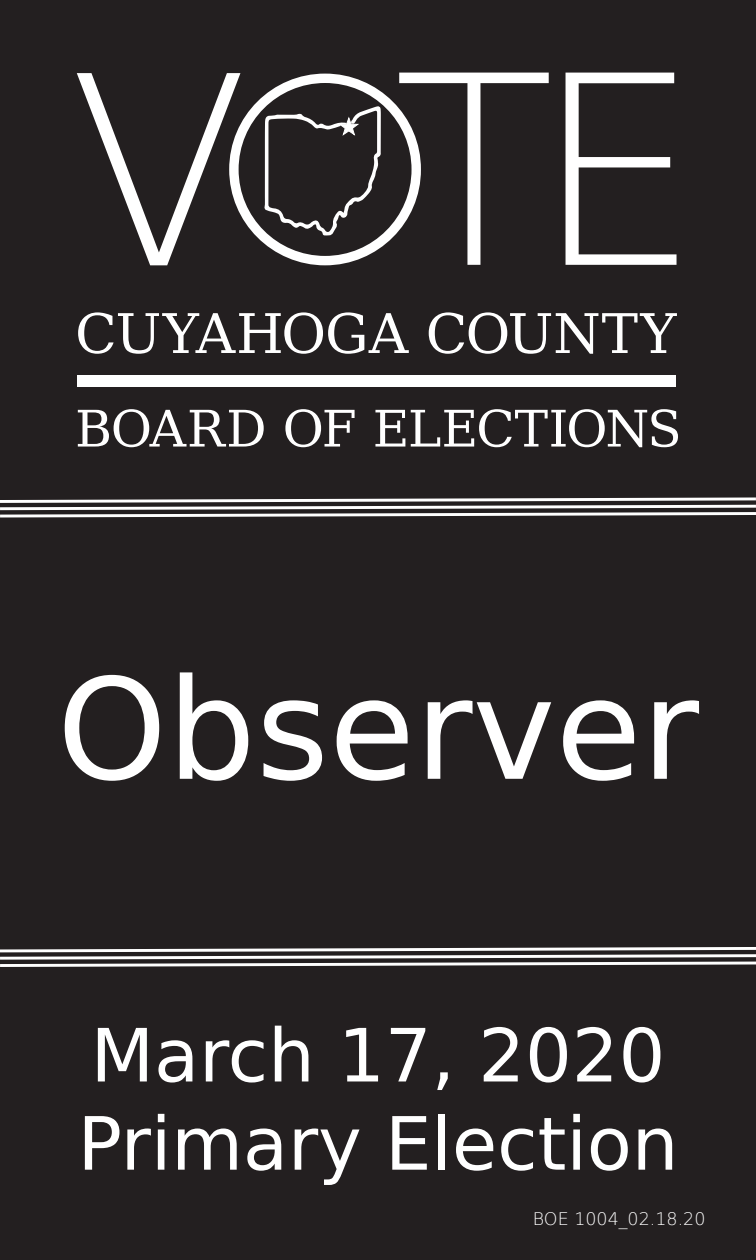
<style>
.page{position:relative;width:756px;height:1260px;background:#231f20}
.page>*{position:absolute;margin:0;border:0;box-sizing:border-box;transform-origin:0 0}
.t1{font:200 263.55px "DejaVu Sans";color:#fff}
.t2{font:140px "DejaVu Sans";color:#fff}
.t3{font:73.5px "DejaVu Sans";color:#fff}
.t4{font:54.6px "DejaVu Serif";letter-spacing:-.015em;color:#fff}
.t5{font:50.4px "DejaVu Serif";letter-spacing:-.03em;color:#fff}
.t6{font:200 17.5px "DejaVu Sans";color:#fff}
</style>
<div class="page">
<div style="left:78px;top:375px;width:598px;height:11px;background:#fff"></div>
<div style="left:229px;top:74px;width:192px;height:191px;border:9px solid #fff;border-radius:50%"></div>
<svg style="left:264px;top:106px;width:117px;height:130px"></svg>
<svg style="left:0;top:497px;width:756px;height:21px"></svg>
<svg style="left:0;top:947px;width:756px;height:20px"></svg>
<p class="t1" style="left:69px;top:-26px;width:633px">V TE</p>
<p class="t4" style="left:75px;top:292px;width:603px">CUYAHOGA COUNTY</p>
<p class="t5" style="left:75px;top:391px;width:608px">BOARD OF ELECTIONS</p>
<p class="t2" style="left:57px;top:606px;width:644px">Observer</p>
<p class="t3" style="left:91px;top:991px;width:576px">March 17, 2020</p>
<p class="t3" style="left:78px;top:1079px;width:602px">Primary Election</p>
<p class="t6" style="left:533px;top:1206px;width:174px">BOE 1004_02.18.20</p>
</div>
